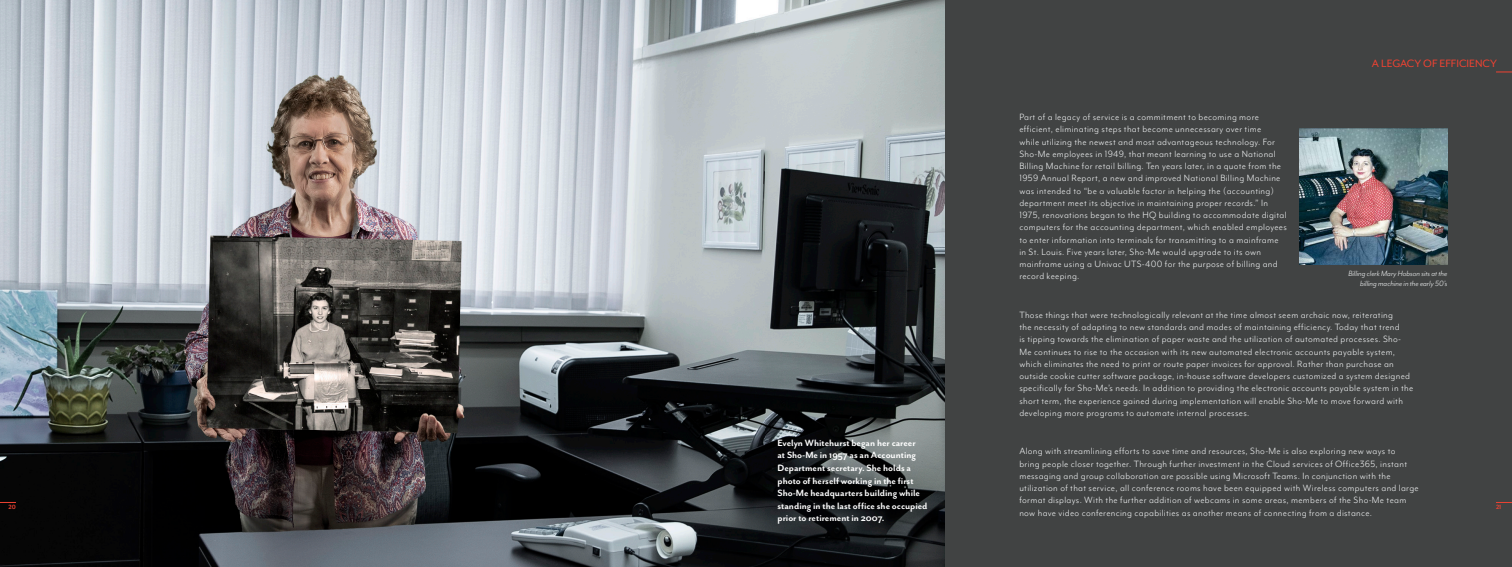
<style>
.page{position:relative;width:1512px;height:567px;background:#414343}
.page>*{position:absolute;margin:0;border:0;box-sizing:border-box;transform-origin:0 0}
.Section_Title{font:12.25px "Mr Eaves Mod OT";color:#ee4232}
.t1{font:10.5px/12.2px "Mr Eaves Mod OT";letter-spacing:.03em;color:#edeff0}
.t2{font:700 10.5px/12.6px "Mr Eaves San OT";color:#fff}
.t3{font:italic 8.75px/10.5px "Mr Eaves Mod OT";color:#edeff0;text-align:right}
.t4{font:700 7px "Mr Eaves Mod OT";color:#ee4232}
</style>
<div class="page">
<img style="left:765px;top:0;width:180px;height:567px">
<img style="left:0;top:0;width:765px;height:567px">
<img style="left:1300px;top:129px;width:147px;height:136px">
<svg style="left:1496px;top:72px;width:16px;height:1px"></svg>
<svg style="left:0;top:502px;width:16px;height:1px"></svg>
<svg style="left:1496px;top:502px;width:16px;height:1px"></svg>
<p class="Section_Title" style="left:1372px;top:56px;width:126px">A LEGACY OF EFFICIENCY</p>
<p class="t1" style="left:1019px;top:111px;width:269px">Part of a legacy of service is a commitment to becoming more efficient, eliminating steps that become unnecessary over time<br>while utilizing the newest and most advantageous technology. For Sho-Me employees in 1949, that meant learning to use a National Billing Machine for retail billing. Ten years later, in a quote from the 1959 Annual Report, a new and improved National Billing Machine was intended to “be a valuable factor in helping the (accounting) department meet its objective in maintaining proper records.” In 1975, renovations began to the HQ building to accommodate digital computers for the accounting department, which enabled employees to enter information into terminals for transmitting to a mainframe in St. Louis. Five years later, Sho-Me would upgrade to its own mainframe using a Univac UTS-400 for the purpose of billing and record keeping.</p>
<p class="t1" style="left:1019px;top:309px;width:395px">Those things that were technologically relevant at the time almost seem archaic now, reiterating<br>the necessity of adapting to new standards and modes of maintaining efficiency. Today that trend<br>is tipping towards the elimination of paper waste and the utilization of automated processes. Sho-Me continues to rise to the occasion with its new automated electronic accounts payable system, which eliminates the need to print or route paper invoices for approval. Rather than purchase an outside cookie cutter software package, in-house software developers customized a system designed specifically for Sho-Me’s needs. In addition to providing the electronic accounts payable system in the short term, the experience gained during implementation will enable Sho-Me to move forward with developing more programs to automate internal processes.</p>
<p class="t1" style="left:1019px;top:445px;width:401px">Along with streamlining efforts to save time and resources, Sho-Me is also exploring new ways to<br>bring people closer together. Through further investment in the Cloud services of Office365, instant messaging and group collaboration are possible using Microsoft Teams. In conjunction with the utilization of that service, all conference rooms have been equipped with Wireless computers and large format displays. With the further addition of webcams in some areas, members of the Sho-Me team now have video conferencing capabilities as another means of connecting from a distance.</p>
<p class="t3" style="left:1348px;top:268px;width:100px">Billing clerk Mary Hobson sits at the billing machine in the early 50’s</p>
<p class="t2" style="left:778px;top:437px;width:152px">Evelyn Whitehurst began her career<br>at Sho-Me in 1957 as an Accounting Department secretary. She holds a photo of herself working in the first Sho-Me headquarters building while standing in the last office she occupied prior to retirement in 2007.</p>
<p class="t4" style="left:9px;top:503px;width:9px">20</p>
<p class="t4" style="left:1496px;top:503px;width:7px">21</p>
</div>
